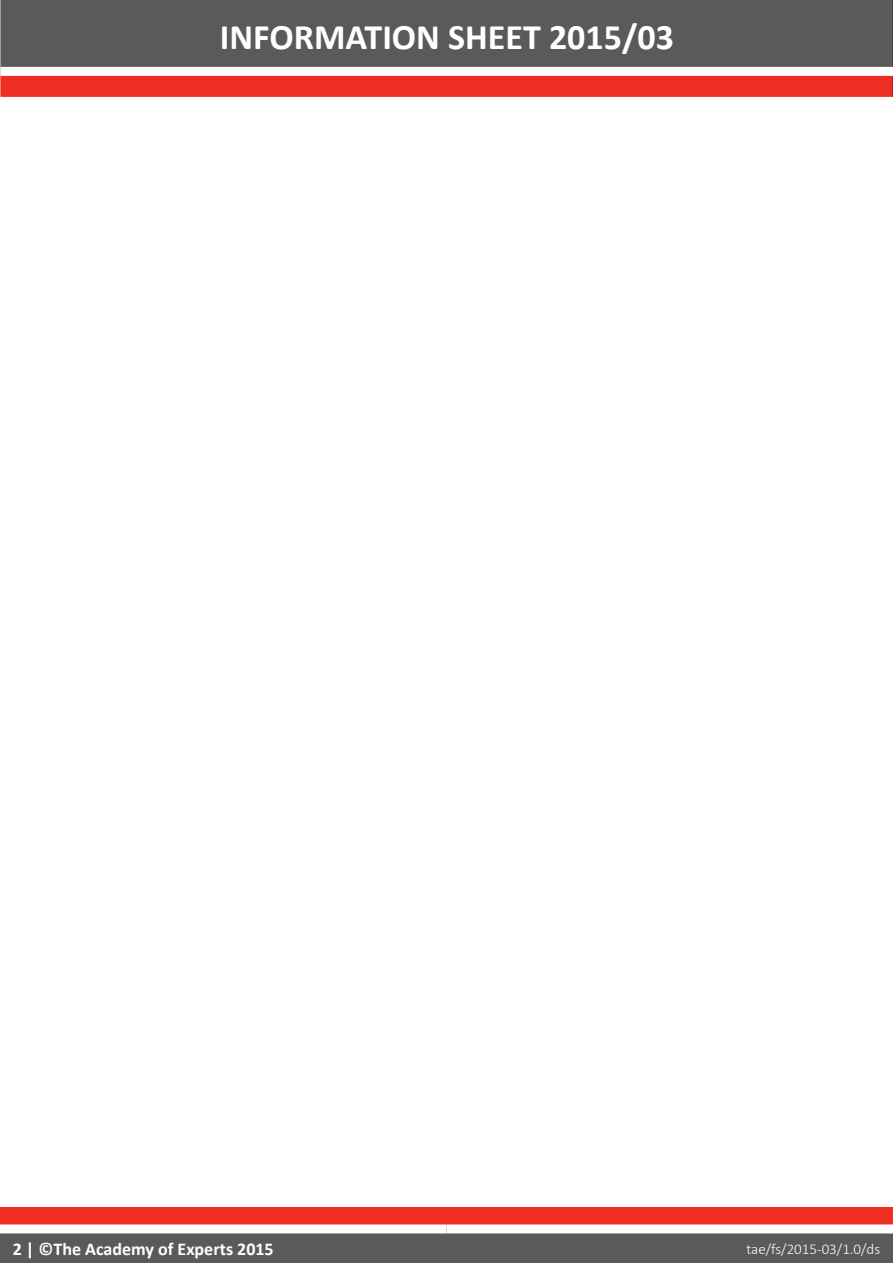
<style>
.page{position:relative;width:893px;height:1263px;background:#fff}
.page>*{position:absolute;margin:0;border:0;box-sizing:border-box;transform-origin:0 0}
.t1{font:700 36px "Calibri";color:#fff}
.t2{font:700 18px "Calibri";color:#fff}
.t3{font:300 15px "Calibri";color:#fff}
</style>
<div class="page">
<div style="left:0;top:0;width:892px;height:67px;background:#5a5a5d"></div>
<hr style="left:892px;top:0;width:1px;height:67px;background:#231f20">
<svg style="left:0;top:67px;width:893px;height:30px"></svg>
<svg style="left:0;top:1208px;width:893px;height:55px;background:#a16765"></svg>
<h1 class="t1" style="left:220px;top:12px;width:456px">INFORMATION SHEET 2015/03</h1>
<p class="t2" style="left:13px;top:1236px;width:262px">2 | ©The Academy of Experts 2015</p>
<p class="t3" style="left:746px;top:1239px;width:135px">tae/fs/2015-03/1.0/ds</p>
</div>
